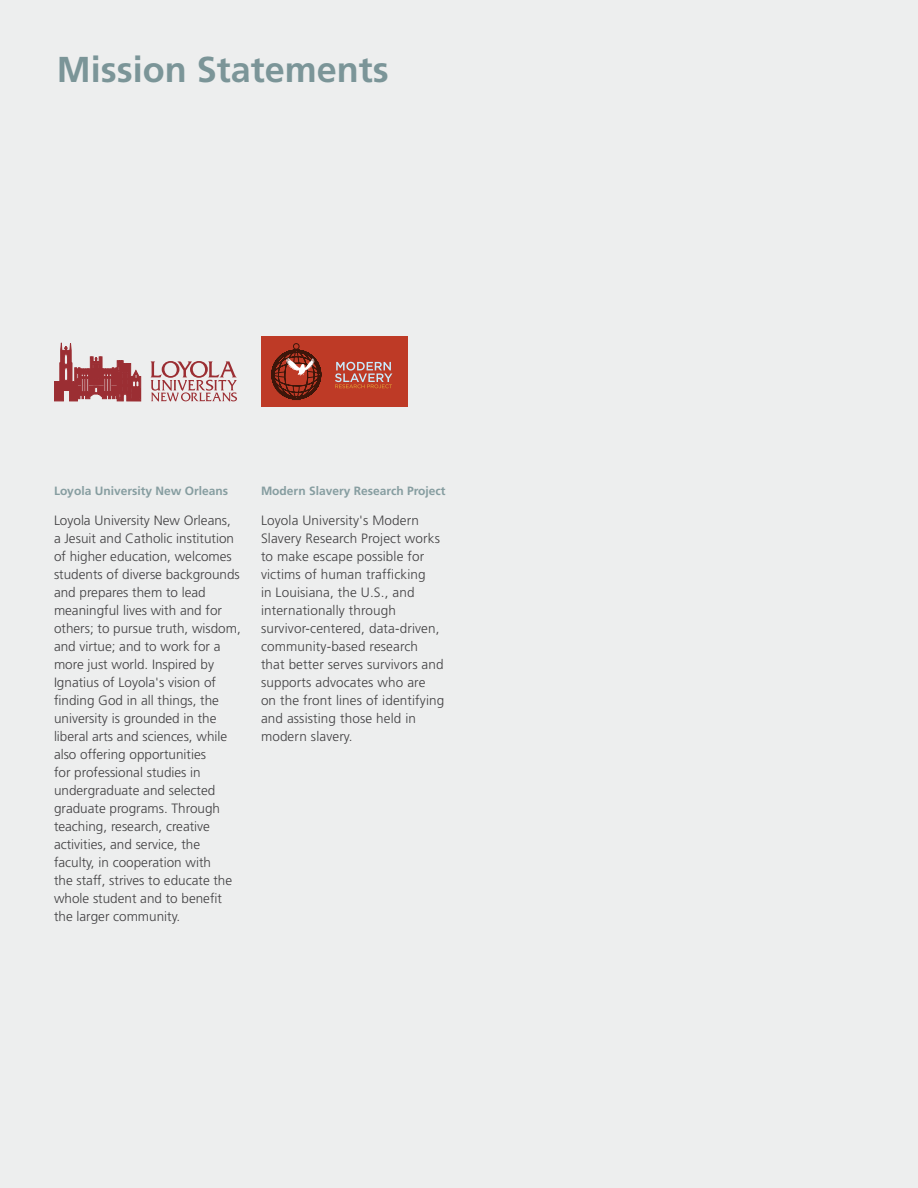
<style>
.page{position:relative;width:918px;height:1188px;background:#edeeee}
.page>*{position:absolute;margin:0;border:0;box-sizing:border-box;transform-origin:0 0}
.t1{font:700 36px "Frutiger";color:#7b9598}
.t2{font:300 13.5px/18px "Frutiger";color:#414042}
.t3{font:700 12px "Frutiger";color:#869da0}
</style>
<div class="page">
<div style="left:261px;top:336px;width:146px;height:71px;background:#be3a26"></div>
<div style="left:293px;top:343px;width:7px;height:7px;border:1px solid #3d160a;border-radius:50%"></div>
<svg style="left:272px;top:350px;width:49px;height:50px"></svg>
<svg style="left:335px;top:362px;width:57px;height:26px"></svg>
<svg style="left:54px;top:342px;width:87px;height:60px"></svg>
<svg style="left:151px;top:361px;width:86px;height:41px"></svg>
<h1 class="t1" style="left:57px;top:48px;width:334px">Mission Statements</h1>
<p class="t3" style="left:54px;top:484px;width:176px">Loyola University New Orleans</p>
<p class="t2" style="left:54px;top:511px;width:188px">Loyola University New Orleans, a Jesuit and Catholic institution of higher education, welcomes students of diverse backgrounds and prepares them to lead meaningful lives with and for others; to pursue truth, wisdom, and virtue; and to work for a more just world. Inspired by<br>Ignatius of Loyola's vision of finding God in all things, the university is grounded in the liberal arts and sciences, while also offering opportunities<br>for professional studies in undergraduate and selected graduate programs. Through teaching, research, creative activities, and service, the faculty, in cooperation with<br>the staff, strives to educate the whole student and to benefit the larger community.</p>
<p class="t3" style="left:261px;top:484px;width:186px">Modern Slavery Research Project</p>
<p class="t2" style="left:261px;top:511px;width:185px">Loyola University's Modern<br>Slavery Research Project works to make escape possible for victims of human trafficking<br>in Louisiana, the U.S., and internationally through survivor-centered, data-driven, community-based research that better serves survivors and supports advocates who are<br>on the front lines of identifying and assisting those held in modern slavery.</p>
</div>
